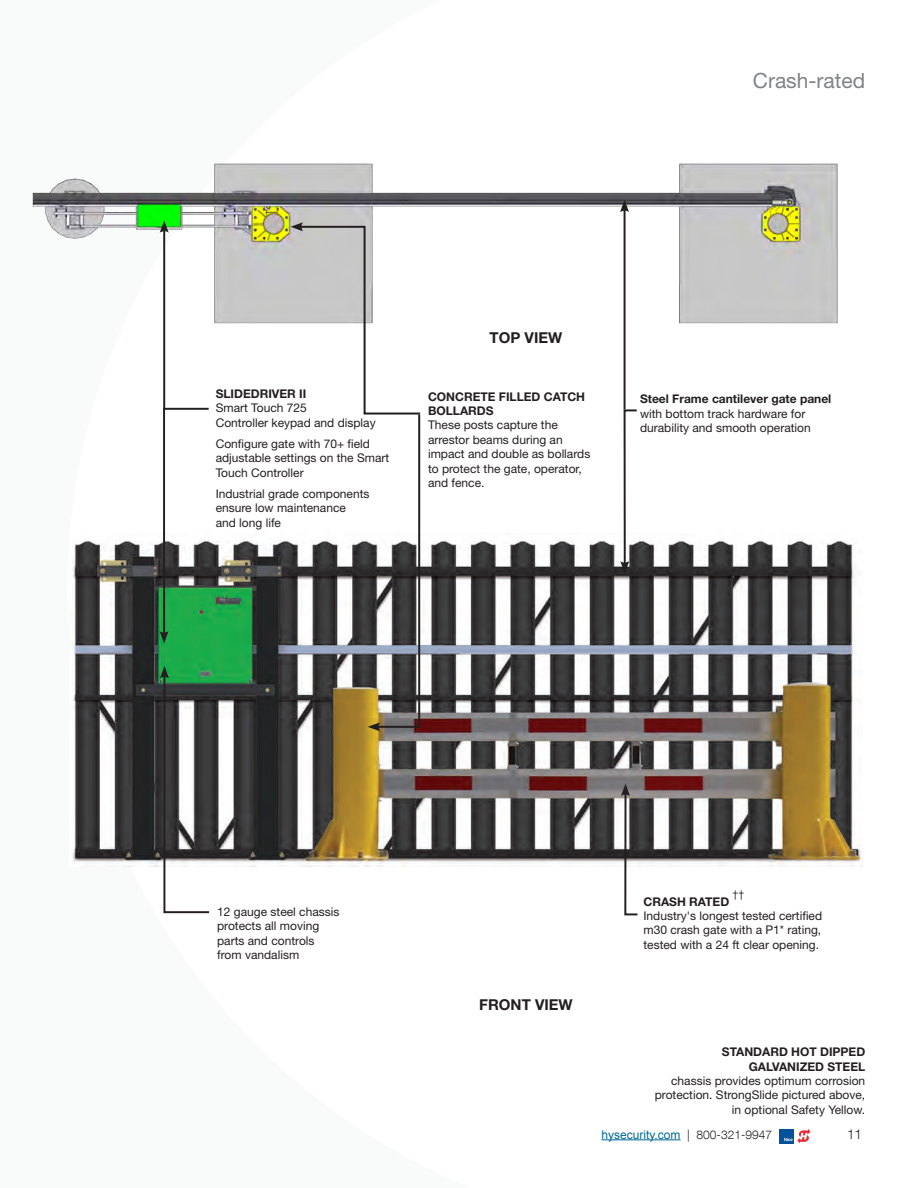
<style>
.page{position:relative;width:918px;height:1188px;background:#fff}
.page>*{position:absolute;margin:0;border:0;box-sizing:border-box;transform-origin:0 0}
.Operator_type_subhd{font:21px "Helvetica Neue LT Std";color:#808285}
.Operator_call_out{font:700 15px "Helvetica Neue LT Std";color:#231f20}
.t1{font:300 13.5px "Helvetica Neue LT Com";color:#231f20}
.Operator_call_out-2{font:12px/14.4px "Helvetica Neue LT Std";color:#231f20}
.t2{font:12px "Arial";color:#006893}
.Operator_call_out-3{font:700 12px "Helvetica Neue LT Std";color:#231f20}
.Operator_call_out-4{font:300 10.5px "Helvetica Neue LT Com";color:#040503}
.s1{font-weight:700}
.s2{font-family:"Helvetica Neue LT Com";font-weight:300;color:#231f20}
</style>
<div class="page">
<hr style="left:601px;top:1139px;width:80px;height:1px;background:#006893">
<div style="left:779px;top:1129px;width:14px;height:14px;background:#01529b"></div>
<svg style="left:784px;top:1129px;width:26px;height:14px"></svg>
<img style="left:32px;top:163px;width:806px;height:166px">
<img style="left:69px;top:540px;width:793px;height:326px">
<svg style="left:160px;top:666px;width:51px;height:248px"></svg>
<svg style="left:291px;top:222px;width:131px;height:509px"></svg>
<svg style="left:620px;top:408px;width:19px;height:165px"></svg>
<svg style="left:160px;top:407px;width:51px;height:237px"></svg>
<svg style="left:621px;top:784px;width:18px;height:132px"></svg>
<hr style="left:163px;top:229px;width:2px;height:180px;background:#231f20">
<svg style="left:160px;top:220px;width:9px;height:13px"></svg>
<hr style="left:624px;top:209px;width:2px;height:200px;background:#231f20">
<svg style="left:620px;top:200px;width:9px;height:12px"></svg>
<p class="Operator_type_subhd" style="left:753px;top:68px;width:114px">Crash-rated</p>
<p class="Operator_call_out-2" style="left:216px;top:386px;width:162px"><span class="s1">SLIDEDRIVER II<br></span>Smart Touch 725<br>Controller keypad and display</p>
<p class="Operator_call_out-2" style="left:216px;top:436px;width:175px">Configure gate with 70+ field adjustable settings on the Smart<br>Touch Controller</p>
<p class="Operator_call_out-2" style="left:216px;top:486px;width:155px">Industrial grade components ensure low maintenance<br>and long life</p>
<p class="Operator_call_out" style="left:490px;top:329px;width:74px">TOP VIEW</p>
<p class="Operator_call_out-2" style="left:428px;top:389px;width:164px"><span class="s1">CONCRETE FILLED CATCH<br>BOLLARDS<br></span>These posts capture the arrestor beams during an impact and double as bollards to protect the gate, operator, and fence.</p>
<p class="Operator_call_out-2" style="left:640px;top:392px;width:193px"><span class="s1">Steel Frame cantilever gate panel </span>with bottom track hardware for durability and smooth operation</p>
<p class="Operator_call_out-2" style="left:217px;top:904px;width:124px">12 gauge steel chassis protects all moving parts and controls from vandalism</p>
<p class="Operator_call_out" style="left:479px;top:995px;width:95px">FRONT VIEW</p>
<p class="Operator_call_out-4" style="left:733px;top:888px;width:13px">††</p>
<p class="Operator_call_out-2" style="left:643px;top:908px;width:180px;text-align:justify">Industry's longest tested certified m30 crash gate with a P1* rating, tested with a 24 ft clear opening.</p>
<p class="Operator_call_out-3" style="left:643px;top:894px;width:87px">CRASH RATED</p>
<p class="Operator_call_out-2" style="left:655px;top:1045px;width:212px;text-align:right"><span class="s1">STANDARD HOT DIPPED<br>GALVANIZED STEEL<br></span>chassis provides optimum corrosion protection. StrongSlide pictured above, in optional Safety Yellow.</p>
<p class="t2" style="left:601px;top:1127px;width:172px">hysecurity.com <span class="s2">| 800-321-9947</span></p>
<p class="t1" style="left:847px;top:1126px;width:17px">11</p>
</div>
